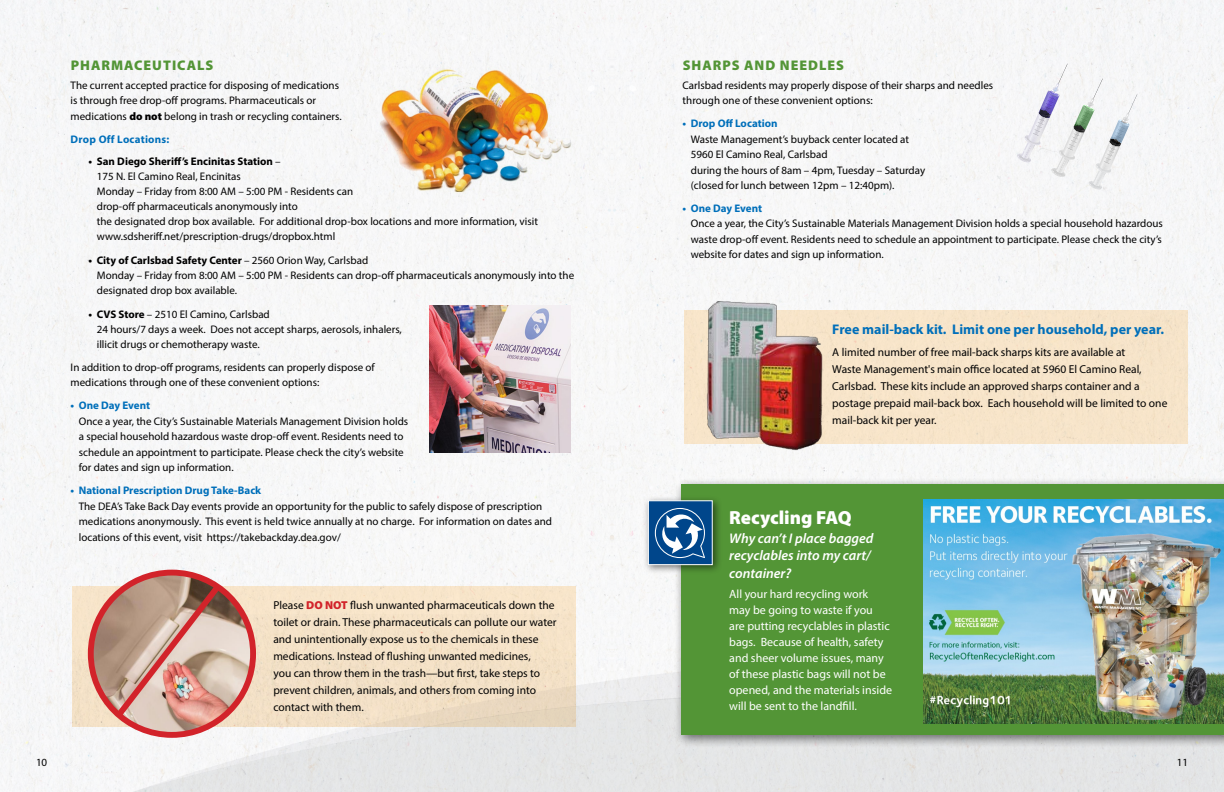
<style>
.page{position:relative;width:1224px;height:792px;background:#fff}
.page>*{position:absolute;margin:0;border:0;box-sizing:border-box;transform-origin:0 0}
.t1{font:900 19px "Myriad Pro";color:#fff}
.t2{font:italic 600 14px/17.5px "Myriad Pro";color:#fff}
.t3{font:700 14px "Myriad Pro";color:#006fba}
.t4{font:900 14px "Myriad Pro";letter-spacing:.07em;color:#539536}
.t5{font:12px/16px "Myriad Pro";color:#fff}
.t6{font:11.5px/17px "Myriad Pro";color:#000}
.t7{font:11px/15.5px "Myriad Pro";color:#000}
.t8{font:700 11px "Myriad Pro";color:#006fba}
.t9{font:700 11px "Myriad Pro";letter-spacing:.02em;color:#006fba}
.s1{font-weight:900}
.s2{font-weight:700}
.s3{font-weight:900;color:#d2232a}
</style>
<div class="page">
<img style="left:0;top:0;width:1224px;height:792px">
<div style="left:32px;top:668px;width:94px;height:124px;background:#f6f7f8"></div>
<svg style="left:126px;top:636px;width:1098px;height:156px;fill:#e5e6e7"></svg>
<div style="left:674px;top:477px;width:550px;height:271px;background:#000;opacity:.55"></div>
<div style="left:681px;top:485px;width:543px;height:250px;background:#539536"></div>
<div style="left:684px;top:311px;width:504px;height:133px;background:#f7e5c9"></div>
<img style="left:701px;top:300px;width:131px;height:152px">
<img style="left:375px;top:48px;width:202px;height:150px">
<img style="left:429px;top:306px;width:142px;height:146px">
<img style="left:924px;top:499px;width:300px;height:224px">
<div style="left:643px;top:495px;width:79px;height:80px;background:#000;opacity:.55"></div>
<div style="left:648px;top:500px;width:65px;height:65px;background:#00468b;border:1px solid #fff"></div>
<svg style="left:655px;top:508px;width:50px;height:50px"></svg>
<div style="left:72px;top:586px;width:504px;height:140px;background:#f4e1c7"></div>
<img style="left:91px;top:573px;width:162px;height:162px;border-radius:81px">
<div style="left:88px;top:570px;width:168px;height:168px;border:6px solid #d2232a;border-radius:50%"></div>
<svg style="left:109px;top:578px;width:117px;height:147px"></svg>
<svg style="left:1017px;top:63px;width:121px;height:127px"></svg>
<p class="t4" style="left:71px;top:56px;width:144px">PHARMACEUTICALS</p>
<p class="t7" style="left:71px;top:77px;width:273px">The current accepted practice for disposing of medications is through free drop-off programs. Pharmaceuticals or medications <span class="s1">do not</span> belong in trash or recycling containers.</p>
<p class="t9" style="left:71px;top:132px;width:100px">Drop Off Locations:</p>
<p class="t7" style="left:97px;top:154px;width:443px;line-height:15px;text-indent:-8px"><span class="s2">• San Diego Sheriff’s Encinitas Station</span> –<br>175 N. El Camino Real, Encinitas<br>Monday – Friday from 8:00 AM – 5:00 PM - Residents can<br>drop-off pharmaceuticals anonymously into<br>the designated drop box available. For additional drop-box locations and more information, visit www.sdsheriff.net/prescription-drugs/dropbox.html</p>
<p class="t7" style="left:97px;top:253px;width:479px;line-height:15px;text-indent:-8px"><span class="s2">• City of Carlsbad Safety Center</span> – 2560 Orion Way, Carlsbad<br>Monday – Friday from 8:00 AM – 5:00 PM - Residents can drop-off pharmaceuticals anonymously into the designated drop box available.</p>
<p class="t7" style="left:97px;top:307px;width:307px;line-height:15px;text-indent:-8px"><span class="s2">• CVS Store</span> – 2510 El Camino, Carlsbad<br>24 hours/7 days a week. Does not accept sharps, aerosols, inhalers, illicit drugs or chemotherapy waste.</p>
<p class="t7" style="left:71px;top:359px;width:306px">In addition to drop-off programs, residents can properly dispose of medications through one of these convenient options:</p>
<p class="t8" style="left:71px;top:398px;width:81px">• One Day Event</p>
<p class="t7" style="left:79px;top:413px;width:331px">Once a year, the City’s Sustainable Materials Management Division holds a special household hazardous waste drop-off event. Residents need to schedule an appointment to participate. Please check the city’s website for dates and sign up information.</p>
<p class="t8" style="left:71px;top:483px;width:192px">• National Prescription Drug Take-Back</p>
<p class="t7" style="left:79px;top:498px;width:475px">The DEA’s Take Back Day events provide an opportunity for the public to safely dispose of prescription medications anonymously. This event is held twice annually at no charge. For information on dates and locations of this event, visit https://takebackday.dea.gov/</p>
<p class="t6" style="left:273px;top:597px;width:285px">Please <span class="s3">DO NOT</span> flush unwanted pharmaceuticals down the toilet or drain. These pharmaceuticals can pollute our water and unintentionally expose us to the chemicals in these medications. Instead of flushing unwanted medicines,<br>you can throw them in the trash—but first, take steps to prevent children, animals, and others from coming into contact with them.</p>
<p class="t4" style="left:683px;top:56px;width:163px">SHARPS AND NEEDLES</p>
<p class="t7" style="left:683px;top:77px;width:312px">Carlsbad residents may properly dispose of their sharps and needles through one of these convenient options:</p>
<p class="t8" style="left:683px;top:116px;width:96px">• Drop Off Location</p>
<p class="t7" style="left:691px;top:131px;width:236px">Waste Management’s buyback center located at 5960 El Camino Real, Carlsbad<br>during the hours of 8am – 4pm, Tuesday – Saturday (closed for lunch between 12pm – 12:40pm).</p>
<p class="t8" style="left:683px;top:201px;width:81px">• One Day Event</p>
<p class="t7" style="left:691px;top:216px;width:474px;text-align:justify">Once a year, the City’s Sustainable Materials Management Division holds a special household hazardous waste drop-off event. Residents need to schedule an appointment to participate. Please check the city’s website for dates and sign up information.</p>
<p class="t3" style="left:832px;top:320px;width:333px">Free mail-back kit. Limit one per household, per year.</p>
<p class="t6" style="left:832px;top:343px;width:337px">A limited number of free mail-back sharps kits are available at<br>Waste Management's main office located at 5960 El Camino Real, Carlsbad. These kits include an approved sharps container and a postage prepaid mail-back box. Each household will be limited to one mail-back kit per year.</p>
<h1 class="t1" style="left:729px;top:505px;width:124px">Recycling FAQ</h1>
<p class="t2" style="left:729px;top:529px;width:146px">Why can’t I place bagged recyclables into my cart/ container?</p>
<p class="t5" style="left:729px;top:586px;width:164px">All your hard recycling work may be going to waste if you<br>are putting recyclables in plastic bags. Because of health, safety and sheer volume issues, many of these plastic bags will not be opened, and the materials inside will be sent to the landfill.</p>
<p class="t7" style="left:36px;top:755px;width:13px">10</p>
<p class="t7" style="left:1177px;top:755px;width:13px">11</p>
</div>
